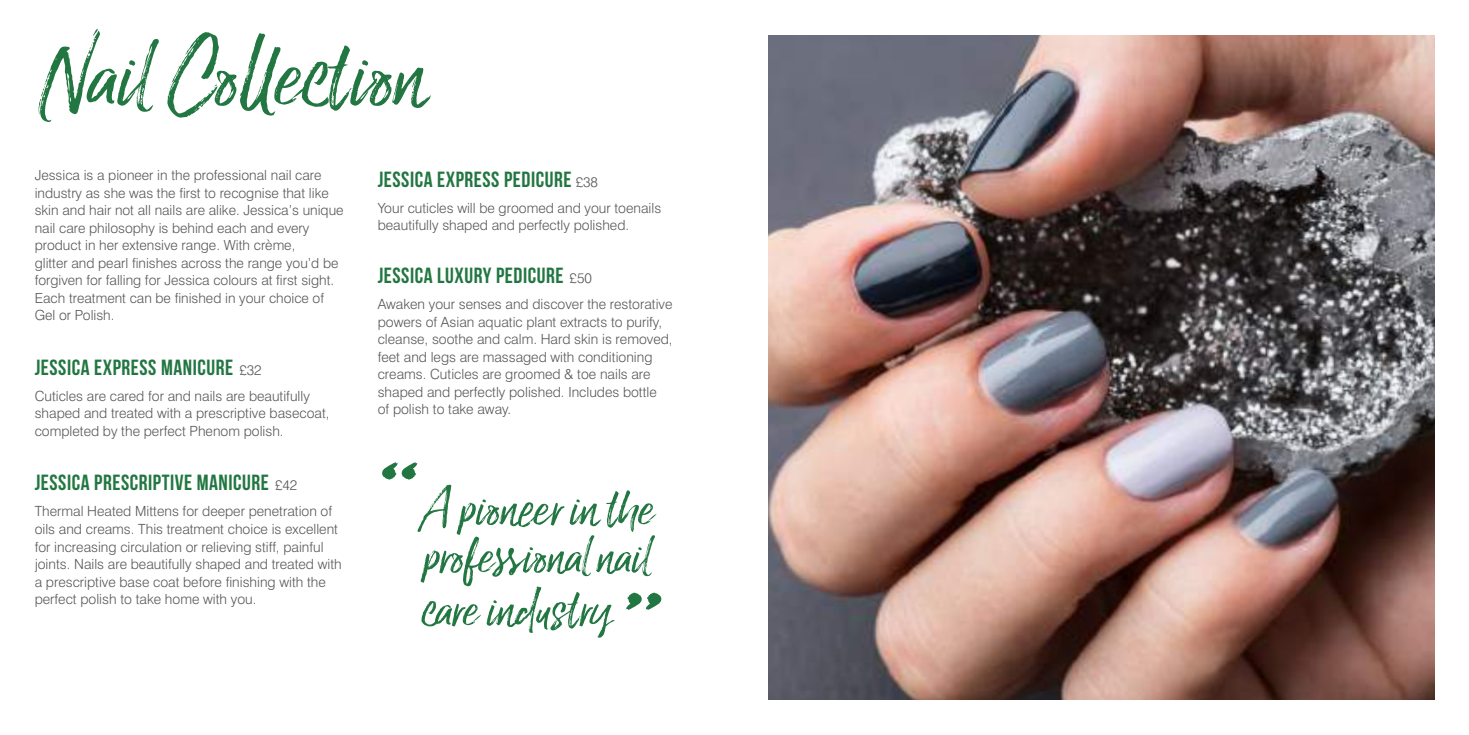
<style>
.page{position:relative;width:1469px;height:735px;background:#fff}
.page>*{position:absolute;margin:0;border:0;box-sizing:border-box;transform-origin:0 0}
.t1{font:105.7px "Lucky Fellas";color:#227641}
.t2{font:59.32px/47.8px "Lucky Fellas";color:#227641}
.t3{font:700 21.88px "Bebas Neue";letter-spacing:.025em;color:#227641}
.t4{font:300 14px/17.5px "Swiss 721 BT";color:#575656}
.s1{font-family:"Swiss 721 BT";font-weight:300;font-size:14px;color:#575656}
</style>
<div class="page">
<img style="left:768px;top:36px;width:666px;height:663px">
<svg style="left:382px;top:462px;width:35px;height:18px"></svg>
<svg style="left:626px;top:592px;width:35px;height:17px"></svg>
<h1 class="t1" style="left:35px;top:18px;width:390px">Nail Collection</h1>
<p class="t4" style="left:35px;top:166px;width:310px">Jessica is a pioneer in the professional nail care industry as she was the first to recognise that like skin and hair not all nails are alike. Jessica’s unique nail care philosophy is behind each and every product in her extensive range. With crème,<br>glitter and pearl finishes across the range you’d be forgiven for falling for Jessica colours at first sight.<br>Each treatment can be finished in your choice of Gel or Polish.</p>
<h3 class="t3" style="left:35px;top:355px;width:228px">JESSICA EXPRESS MANICURE <span class="s1">£32</span></h3>
<p class="t4" style="left:35px;top:387px;width:296px">Cuticles are cared for and nails are beautifully shaped and treated with a prescriptive basecoat, completed by the perfect Phenom polish.</p>
<h3 class="t3" style="left:35px;top:470px;width:264px">JESSICA PRESCRIPTIVE MANICURE <span class="s1">£42</span></h3>
<p class="t4" style="left:35px;top:502px;width:308px">Thermal Heated Mittens for deeper penetration of oils and creams. This treatment choice is excellent for increasing circulation or relieving stiff, painful joints. Nails are beautifully shaped and treated with a prescriptive base coat before finishing with the perfect polish to take home with you.</p>
<h3 class="t3" style="left:378px;top:167px;width:222px">JESSICA EXPRESS PEDICURE <span class="s1">£38</span></h3>
<p class="t4" style="left:378px;top:199px;width:285px">Your cuticles will be groomed and your toenails beautifully shaped and perfectly polished.</p>
<h3 class="t3" style="left:378px;top:263px;width:216px">JESSICA LUXURY PEDICURE <span class="s1">£50</span></h3>
<p class="t4" style="left:378px;top:295px;width:296px">Awaken your senses and discover the restorative powers of Asian aquatic plant extracts to purify, cleanse, soothe and calm. Hard skin is removed, feet and legs are massaged with conditioning creams. Cuticles are groomed &amp; toe nails are shaped and perfectly polished. Includes bottle<br>of polish to take away.</p>
<h2 class="t2" style="left:421px;top:488px;width:233px">A pioneer in the professional nail</h2>
<h2 class="t2" style="left:421px;top:589px;width:191px">care industry</h2>
</div>
